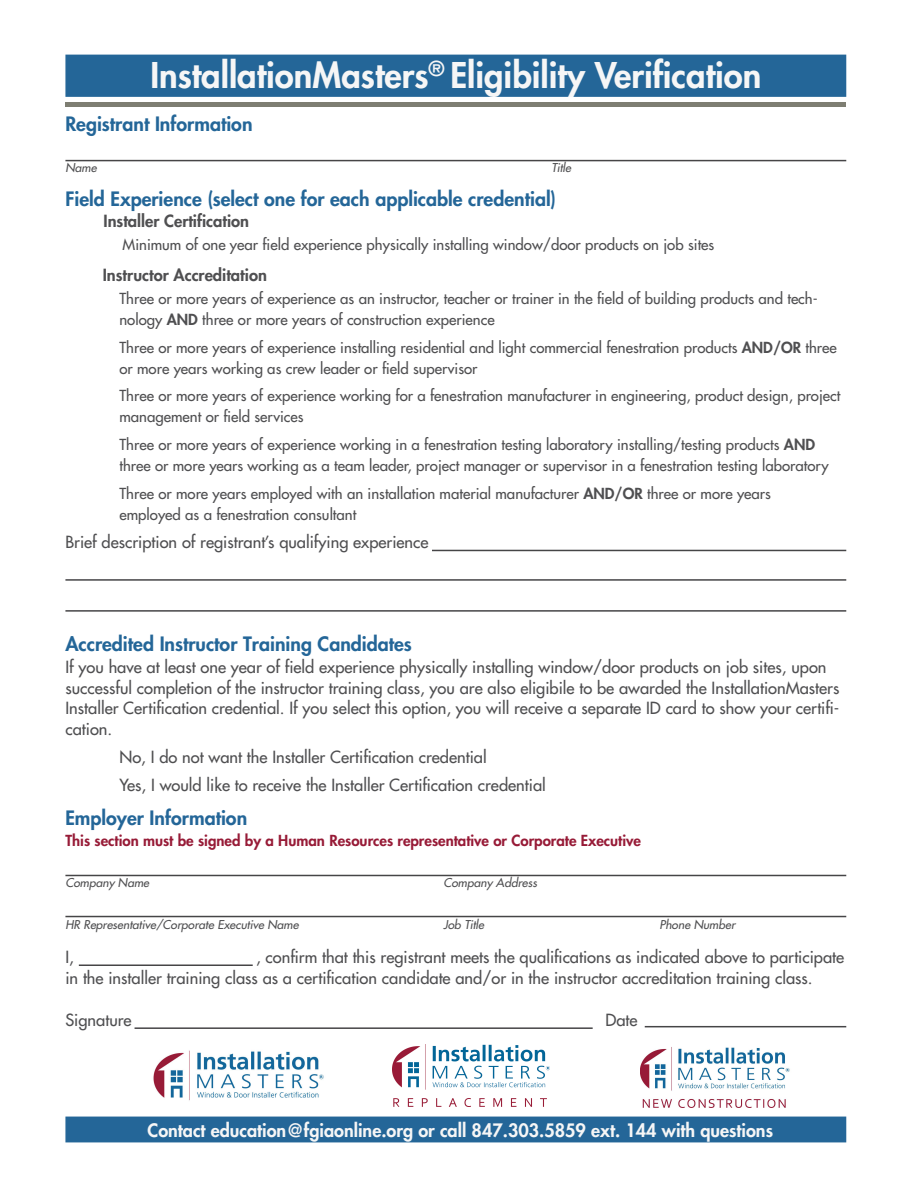
<style>
.page{position:relative;width:918px;height:1188px;background:#fff}
.page>*{position:absolute;margin:0;border:0;box-sizing:border-box;transform-origin:0 0}
.t1{font:800 34.5px "Futura Std";color:#f6f6f6}
.t2{font:800 19.35px "Futura Std";color:#246698}
.t3{font:800 18px "Futura Std";color:#f6f6f6}
.t4{font:500 16.35px/20.7px "Futura Std";color:#4f4f51}
.t5{font:800 16.35px "Futura Std";color:#4f4f51}
.t6{font:500 14.85px/21px "Futura Std";color:#4f4f51}
.t7{font:800 14.85px "Futura Std";color:#971b37}
.t8{font:italic 500 11.85px "Futura Std";color:#4f4f51}
.s1{font-weight:800}
</style>
<div class="page">
<hr style="left:65px;top:103px;width:781px;height:4px;background:#7e7e72">
<div style="left:65px;top:55px;width:781px;height:42px;background:#246698;border:2px solid #246698"></div>
<div style="left:65px;top:1117px;width:781px;height:25px;background:#246698"></div>
<img style="left:153px;top:1050px;width:171px;height:51px">
<img style="left:393px;top:1045px;width:156px;height:62px">
<hr style="left:65px;top:160px;width:781px;height:1px;background:#464547">
<hr style="left:432px;top:550px;width:414px;height:1px;background:#464547">
<hr style="left:65px;top:610px;width:781px;height:2px;background:#464547">
<hr style="left:65px;top:875px;width:781px;height:1px;background:#464547">
<hr style="left:135px;top:1027px;width:458px;height:2px;background:#464547">
<hr style="left:645px;top:1026px;width:201px;height:1px;background:#464547">
<hr style="left:79px;top:964px;width:174px;height:2px;background:#464547">
<hr style="left:65px;top:579px;width:781px;height:2px;background:#464547">
<hr style="left:65px;top:916px;width:781px;height:1px;background:#464547">
<img style="left:640px;top:1047px;width:150px;height:61px">
<h1 class="t1" style="left:150px;top:53px;width:613px">InstallationMasters<sup>®</sup> Eligibility Verification</h1>
<h2 class="t2" style="left:65px;top:111px;width:189px">Registrant Information</h2>
<p class="t8" style="left:65px;top:160px;width:33px">Name</p>
<p class="t8" style="left:551px;top:160px;width:21px">Title</p>
<h2 class="t2" style="left:65px;top:187px;width:492px">Field Experience (select one for each applicable credential)</h2>
<p class="t5" style="left:104px;top:211px;width:147px">Installer Certification</p>
<p class="t6" style="left:123px;top:234px;width:593px">Minimum of one year field experience physically installing window/door products on job sites</p>
<p class="t5" style="left:103px;top:264px;width:166px">Instructor Accreditation</p>
<p class="t6" style="left:119px;top:288px;width:700px">Three or more years of experience as an instructor, teacher or trainer in the field of building products and tech&shy;nology <span class="s1">AND</span> three or more years of construction experience</p>
<p class="t6" style="left:119px;top:337px;width:719px">Three or more years of experience installing residential and light commercial fenestration products <span class="s1">AND/OR</span> three or more years working as crew leader or field supervisor</p>
<p class="t6" style="left:119px;top:385px;width:722px">Three or more years of experience working for a fenestration manufacturer in engineering, product design, project management or field services</p>
<p class="t6" style="left:119px;top:434px;width:711px">Three or more years of experience working in a fenestration testing laboratory installing/testing products <span class="s1">AND </span>three or more years working as a team leader, project manager or supervisor in a fenestration testing laboratory</p>
<p class="t6" style="left:119px;top:483px;width:653px">Three or more years employed with an installation material manufacturer <span class="s1">AND/OR</span> three or more years employed as a fenestration consultant</p>
<p class="t4" style="left:65px;top:531px;width:365px">Brief description of registrant’s qualifying experience</p>
<h2 class="t2" style="left:65px;top:632px;width:348px">Accredited Instructor Training Candidates</h2>
<p class="t4" style="left:65px;top:657px;width:776px">If you have at least one year of field experience physically installing window/door products on job sites, upon successful completion of the instructor training class, you are also eligibile to be awarded the InstallationMasters Installer Certification credential. If you select this option, you will receive a separate ID card to show your certifi&shy;cation.</p>
<p class="t4" style="left:119px;top:743px;width:428px;line-height:27.8px">No, I do not want the Installer Certification credential<br>Yes, I would like to receive the Installer Certification credential</p>
<h2 class="t2" style="left:65px;top:806px;width:183px">Employer Information</h2>
<p class="t7" style="left:65px;top:831px;width:577px">This section must be signed by a Human Resources representative or Corporate Executive</p>
<p class="t8" style="left:65px;top:876px;width:85px">Company Name</p>
<p class="t8" style="left:443px;top:876px;width:95px">Company Address</p>
<p class="t8" style="left:65px;top:917px;width:235px">HR Representative/Corporate Executive Name</p>
<p class="t8" style="left:443px;top:917px;width:42px">Job Title</p>
<p class="t8" style="left:659px;top:917px;width:77px">Phone Number</p>
<p class="t4" style="left:65px;top:947px;width:10px">I,</p>
<p class="t4" style="left:65px;top:947px;width:780px;text-indent:191px">, confirm that this registrant meets the qualifications as indicated above to participate in the installer training class as a certification candidate and/or in the instructor accreditation training class.</p>
<p class="t4" style="left:65px;top:1010px;width:68px">Signature</p>
<p class="t4" style="left:605px;top:1010px;width:34px">Date</p>
<p class="t3" style="left:148px;top:1119px;width:627px">Contact education@fgiaonline.org or call 847.303.5859 ext. 144 with questions</p>
</div>
